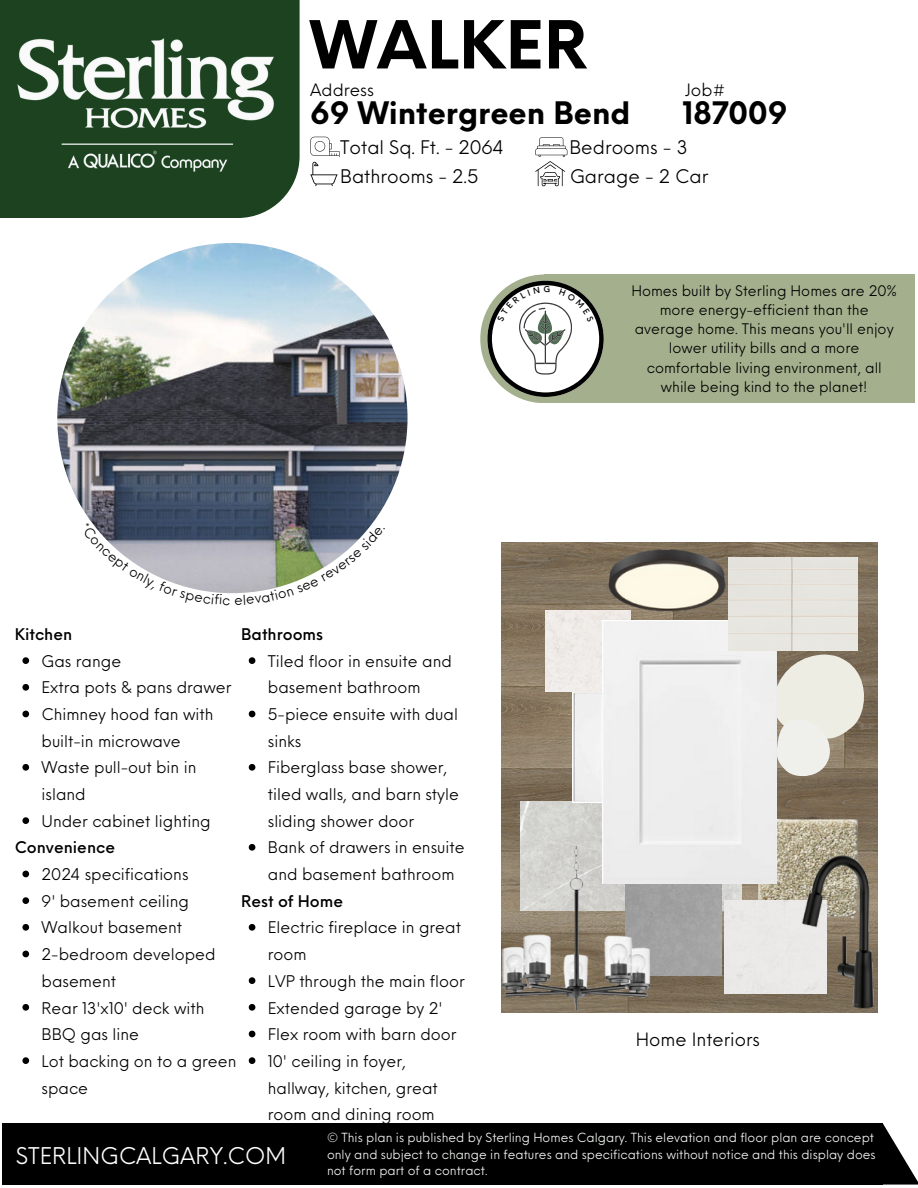
<style>
.page{position:relative;width:918px;height:1188px;background:#fff}
.page>*{position:absolute;margin:0;border:0;box-sizing:border-box;transform-origin:0 0}
.t1{font:700 64.5px "Neue Einstellung";letter-spacing:.01em;color:#000}
.t2{font:700 30.3px "Neue Einstellung";color:#000}
.t3{font:22.5px "Neue Einstellung";color:#fff}
.t4{font:18.3px "Neue Einstellung";color:#000}
.t5{font:17.85px "Neue Einstellung";color:#000}
.t6{font:16.65px "Neue Einstellung";color:#000}
.t7{font:15.75px/26.7px "Neue Einstellung";color:#000}
.t8{font:500 15.75px "Neue Einstellung";color:#000}
.t9{font:14.25px/19.2px "Neue Einstellung";color:#000;text-align:center}
.t10{font:12.3px/16.4px "Neue Einstellung";color:#f6f9f6}
</style>
<div class="page">
<div style="left:0;top:0;width:300px;height:218px;background:#1d4220"></div>
<img style="left:17px;top:38px;width:257px;height:134px">
<div style="left:2px;top:1123px;width:881px;height:62px;background:#000"></div>
<svg style="left:883px;top:1124px;width:35px;height:61px"></svg>
<img style="left:57px;top:243px;width:351px;height:350px;border-radius:50%">
<svg style="left:535px;top:137px;width:32px;height:49px"></svg>
<svg style="left:310px;top:137px;width:30px;height:49px"></svg>
<div style="left:480px;top:274px;width:129px;height:129px;background:#a4b08d;border-radius:50%"></div>
<div style="left:545px;top:274px;width:370px;height:129px;background:#a4b08d"></div>
<img style="left:502px;top:543px;width:376px;height:470px">
<img style="left:755px;top:817px;width:110px;height:83px">
<img style="left:777px;top:654px;width:87px;height:85px">
<img style="left:520px;top:801px;width:222px;height:110px">
<img style="left:777px;top:719px;width:53px;height:59px">
<div style="left:653px;top:884px;width:69px;height:91px;background:#a3a3a3"></div>
<div style="left:545px;top:610px;width:86px;height:81px;background:#efece8"></div>
<div style="left:603px;top:621px;width:174px;height:263px;background:#eee"></div>
<img style="left:729px;top:558px;width:129px;height:93px">
<img style="left:501px;top:836px;width:152px;height:177px">
<div style="left:725px;top:900px;width:70px;height:94px;background:#ebe9e8"></div>
<img style="left:795px;top:850px;width:83px;height:162px">
<img style="left:572px;top:693px;width:30px;height:110px">
<svg style="left:22px;top:657px;width:7px;height:7px"></svg>
<svg style="left:22px;top:684px;width:7px;height:7px"></svg>
<svg style="left:22px;top:711px;width:7px;height:6px"></svg>
<svg style="left:22px;top:764px;width:7px;height:7px"></svg>
<svg style="left:22px;top:817px;width:7px;height:7px"></svg>
<svg style="left:22px;top:871px;width:7px;height:6px"></svg>
<svg style="left:22px;top:897px;width:7px;height:7px"></svg>
<svg style="left:22px;top:924px;width:7px;height:7px"></svg>
<svg style="left:22px;top:951px;width:7px;height:6px"></svg>
<svg style="left:22px;top:1004px;width:7px;height:7px"></svg>
<svg style="left:22px;top:1057px;width:7px;height:7px"></svg>
<svg style="left:249px;top:657px;width:6px;height:7px"></svg>
<svg style="left:249px;top:711px;width:6px;height:6px"></svg>
<svg style="left:249px;top:764px;width:6px;height:7px"></svg>
<svg style="left:249px;top:844px;width:6px;height:7px"></svg>
<svg style="left:249px;top:924px;width:6px;height:7px"></svg>
<svg style="left:249px;top:977px;width:6px;height:7px"></svg>
<svg style="left:249px;top:1004px;width:6px;height:7px"></svg>
<svg style="left:249px;top:1031px;width:6px;height:6px"></svg>
<svg style="left:249px;top:1057px;width:6px;height:7px"></svg>
<img style="left:603px;top:546px;width:125px;height:68px">
<svg style="left:487px;top:281px;width:116px;height:116px"></svg>
<svg style="left:92px;top:523px;width:281px;height:71px"></svg>
<p class="t1" style="left:310px;top:-14px;width:278px">WALKER</p>
<p class="t6" style="left:310px;top:75px;width:65px">Address</p>
<p class="t6" style="left:685px;top:75px;width:42px">Job#</p>
<h6 class="t2" style="left:310px;top:85px;width:322px">69 Wintergreen Bend</h6>
<p class="t2" style="left:682px;top:85px;width:107px">187009</p>
<h1 class="t4" style="left:340px;top:131px;width:165px">Total Sq. Ft. - 2064</h1>
<h5 class="t4" style="left:340px;top:160px;width:140px">Bathrooms - 2.5</h5>
<h2 class="t4" style="left:569px;top:131px;width:120px">Bedrooms - 3</h2>
<h5 class="t4" style="left:570px;top:160px;width:140px">Garage - 2 Car</h5>
<p class="t9" style="left:631px;top:280px;width:267px">Homes built by Sterling Homes are 20% more energy-efficient than the average home. This means you'll enjoy lower utility bills and a more comfortable living environment, all while being kind to the planet!</p>
<p class="t8" style="left:15px;top:620px;width:59px">Kitchen</p>
<p class="t7" style="left:42px;top:646px;width:191px">Gas range<br>Extra pots &amp; pans drawer<br>Chimney hood fan with built-in microwave<br>Waste pull-out bin in island<br>Under cabinet lighting</p>
<p class="t8" style="left:15px;top:834px;width:102px">Convenience</p>
<p class="t7" style="left:42px;top:859px;width:196px">2024 specifications<br>9' basement ceiling<br>Walkout basement<br>2-bedroom developed basement<br>Rear 13'x10' deck with<br>BBQ gas line<br>Lot backing on to a green space</p>
<p class="t8" style="left:241px;top:620px;width:83px">Bathrooms</p>
<p class="t7" style="left:268px;top:646px;width:198px">Tiled floor in ensuite and basement bathroom<br>5-piece ensuite with dual sinks<br>Fiberglass base shower, tiled walls, and barn style sliding shower door<br>Bank of drawers in ensuite and basement bathroom</p>
<p class="t8" style="left:241px;top:887px;width:104px">Rest of Home</p>
<p class="t7" style="left:268px;top:913px;width:198px">Electric fireplace in great room<br>LVP through the main floor<br>Extended garage by 2'<br>Flex room with barn door<br>10' ceiling in foyer, hallway, kitchen, great room and dining room</p>
<p class="t5" style="left:636px;top:1023px;width:126px">Home Interiors</p>
<p class="t3" style="left:16px;top:1136px;width:272px">STERLINGCALGARY.COM</p>
<p class="t10" style="left:327px;top:1129px;width:550px">© This plan is published by Sterling Homes Calgary. This elevation and floor plan are concept only and subject to change in features and specifications without notice and this display does not form part of a contract.</p>
</div>
